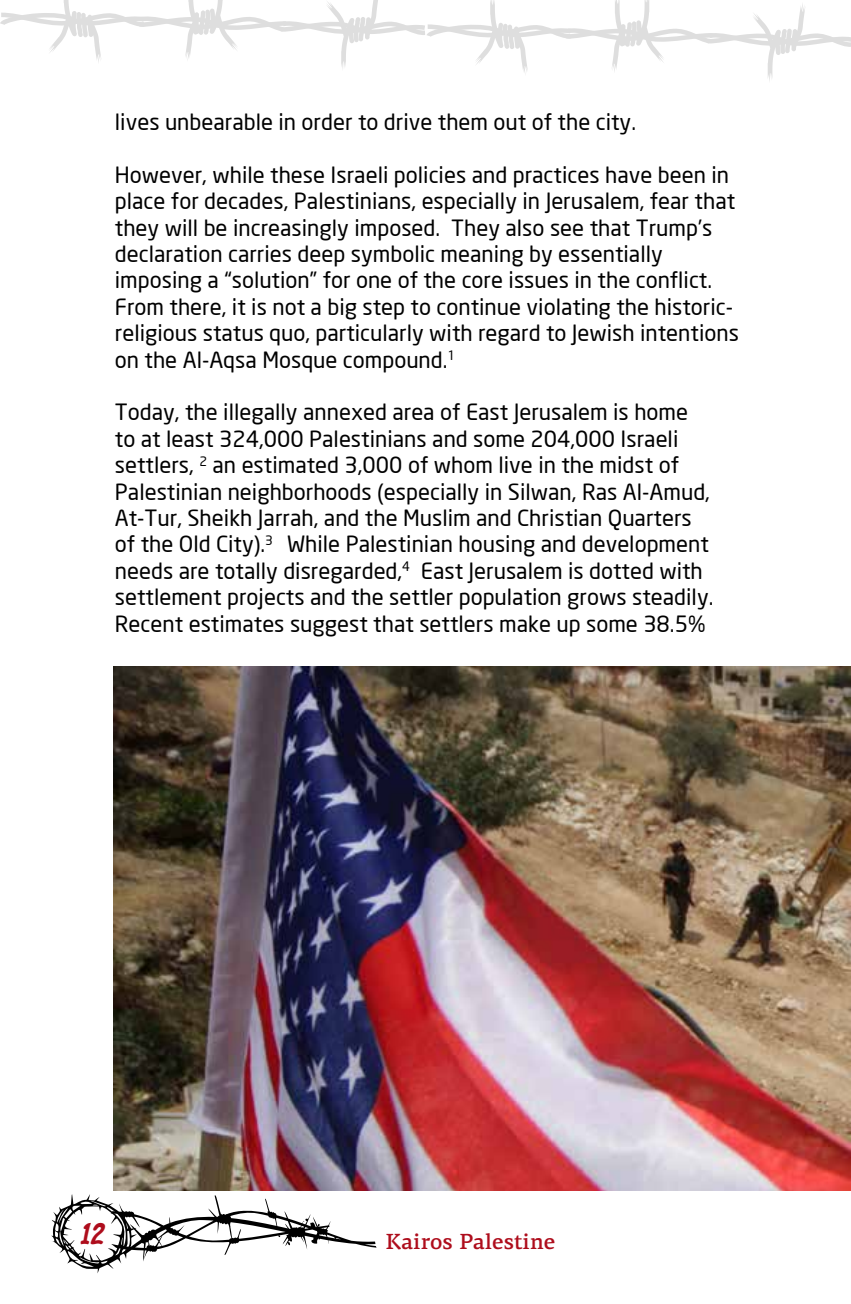
<style>
.page{position:relative;width:851px;height:1304px;background:#fff}
.page>*{position:absolute;margin:0;border:0;box-sizing:border-box;transform-origin:0 0}
.t1{font:28px "Axettac";color:#ae0d1c}
.t2{font:22px/26.4px "Neo Sans";color:#000}
.t3{font:500 22px "PF Centro Serif Pro";color:#ae0d1c}
</style>
<div class="page">
<svg style="left:51px;top:1194px;width:325px;height:79px"></svg>
<svg style="left:0;top:0;width:850px;height:81px"></svg>
<img style="left:113px;top:666px;width:737px;height:525px">
<p class="t2" style="left:115px;top:108px;width:522px">lives unbearable in order to drive them out of the city.</p>
<p class="t2" style="left:115px;top:161px;width:625px">However, while these Israeli policies and practices have been in place for decades, Palestinians, especially in Jerusalem, fear that they will be increasingly imposed. They also see that Trump’s declaration carries deep symbolic meaning by essentially imposing a “solution” for one of the core issues in the conflict.<br>From there, it is not a big step to continue violating the historic&shy;religious status quo, particularly with regard to Jewish intentions on the Al-Aqsa Mosque compound.<sup>1</sup></p>
<p class="t2" style="left:115px;top:399px;width:600px">Today, the illegally annexed area of East Jerusalem is home to at least 324,000 Palestinians and some 204,000 Israeli settlers, <sup>2</sup> an estimated 3,000 of whom live in the midst of Palestinian neighborhoods (especially in Silwan, Ras Al-Amud, At-Tur, Sheikh Jarrah, and the Muslim and Christian Quarters of the Old City).<sup>3</sup> While Palestinian housing and development needs are totally disregarded,<sup>4</sup> East Jerusalem is dotted with settlement projects and the settler population grows steadily.<br>Recent estimates suggest that settlers make up some 38.5%</p>
<p class="t1" style="left:81px;top:1216px;width:25px">12</p>
<p class="t3" style="left:385px;top:1228px;width:171px">Kairos Palestine</p>
</div>
